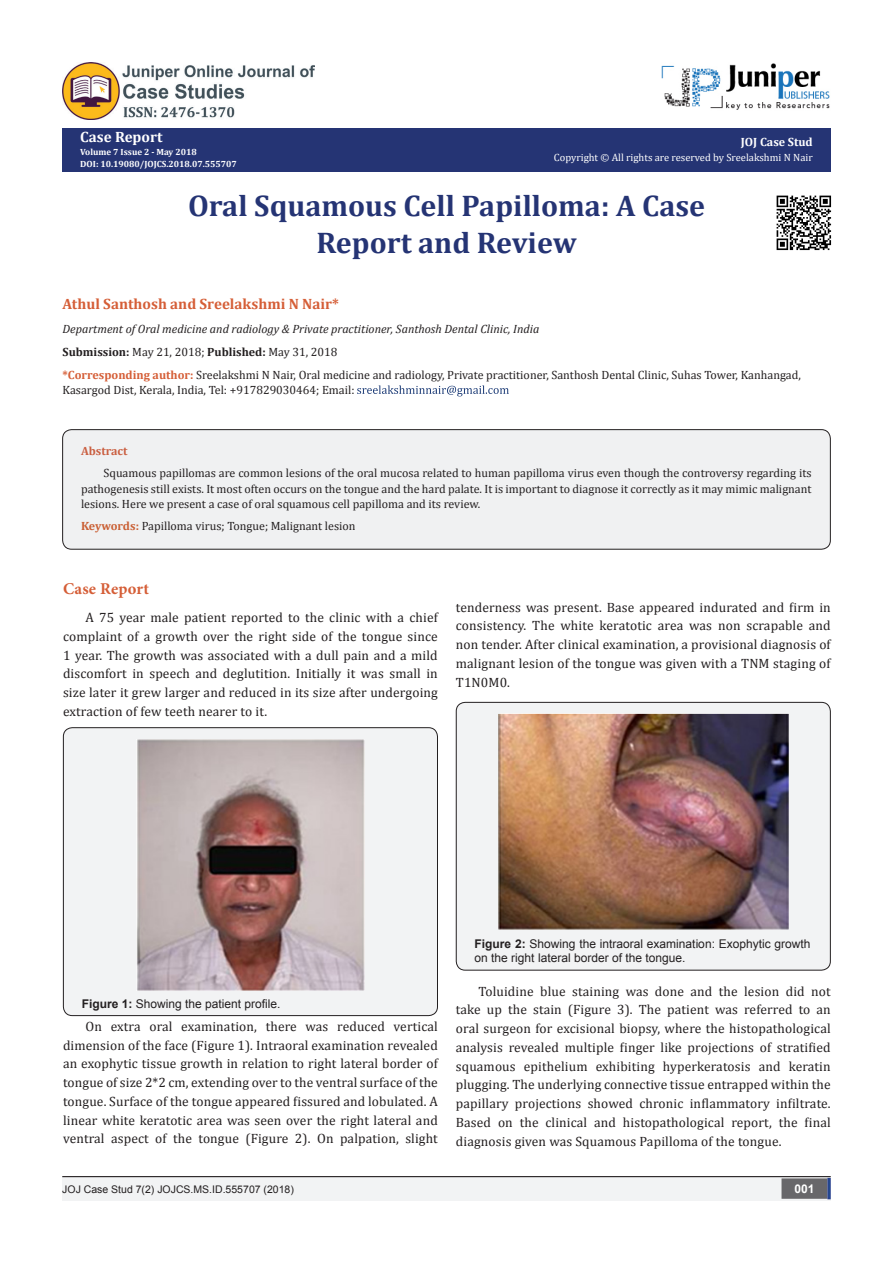
<style>
.page{position:relative;width:893px;height:1263px;background:#fff}
.page>*{position:absolute;margin:0;border:0;box-sizing:border-box;transform-origin:0 0}
.t1{font:700 30px "Cambria";color:#253474}
.List_Paragraph{font:700 16.5px "Minion Pro";letter-spacing:.015em;color:#d55e37}
.t2{font:700 15px "Cambria";color:#d55e37}
.t3{font:700 15px "Cambria";color:#fff}
.List_Paragraph-2{font:13.5px/18.8px "Cambria";letter-spacing:.01em;color:#231f20;text-align:justify}
.t4{font:12px/15.8px "Cambria";color:#231f20}
.t5{font:12px/14.4px "Arial";color:#231f20}
.t6{font:italic 12px "Cambria";color:#231f20}
.t7{font:700 12px "Cambria";color:#231f20}
.t8{font:700 12px "Cambria";color:#fff}
.t9{font:700 12px "Cambria";color:#ca5f41}
.t10{font:700 12px "Arial";color:#fff}
.t11{font:10.5px "Cambria";color:#fff}
.t12{font:10.5px "Arial";color:#231f20}
.t13{font:700 9px "Cambria";color:#fff}
.s1{font-weight:400}
.s2{font-weight:700;color:#d55e37}
.s3{font-weight:700;color:#ca6035}
.s4{font-weight:700}
</style>
<div class="page">
<div style="left:62px;top:129px;width:769px;height:43px;background:#253474"></div>
<svg style="left:357px;top:385px;width:152px;height:11px"></svg>
<div style="left:62px;top:1177px;width:494px;height:24px;background:#f2f3f4"></div>
<div style="left:503px;top:1177px;width:328px;height:24px;background:#f2f3f4"></div>
<div style="left:782px;top:1179px;width:45px;height:19px;background:#68676a"></div>
<div style="left:781px;top:1178px;width:46px;height:21px;border:2px solid #68676a"></div>
<svg style="left:827px;top:1178px;width:4px;height:21px"></svg>
<img style="left:662px;top:63px;width:168px;height:47px">
<div style="left:63px;top:728px;width:374px;height:287px;background:#f2f3f4;border-radius:9px"></div>
<div style="left:63px;top:727px;width:375px;height:289px;border:1px solid #231f20;border-radius:9px"></div>
<img style="left:137px;top:739px;width:227px;height:251px">
<div style="left:456px;top:702px;width:374px;height:268px;background:#f2f3f4;border-radius:9px"></div>
<div style="left:456px;top:702px;width:375px;height:268px;border:1px solid #231f20;border-radius:9px"></div>
<img style="left:498px;top:714px;width:290px;height:216px">
<img style="left:62px;top:62px;width:253px;height:58px">
<hr style="left:62px;top:1176px;width:769px;height:1px;background:#231f20">
<div style="left:63px;top:430px;width:767px;height:119px;background:#f0f1f2;border-radius:9px"></div>
<div style="left:62px;top:429px;width:769px;height:121px;border:1px solid #231f20;border-radius:9px"></div>
<img style="left:776px;top:195px;width:56px;height:56px">
<p class="t3" style="left:80px;top:127px;width:84px">Case Report</p>
<p class="t13" style="left:80px;top:145px;width:118px">Volume 7 Issue 2 - May 2018</p>
<p class="t13" style="left:80px;top:157px;width:158px">DOI: 10.19080/JOJCS.2018.07.555707</p>
<p class="t8" style="left:741px;top:133px;width:73px">JOJ Case Stud</p>
<p class="t11" style="left:554px;top:151px;width:260px">Copyright © All rights are reserved by Sreelakshmi N Nair</p>
<p class="t1" style="left:188px;top:184px;width:518px">Oral Squamous Cell Papilloma: A Case</p>
<p class="t1" style="left:317px;top:222px;width:261px">Report and Review</p>
<p class="t2" style="left:63px;top:293px;width:278px">Athul Santhosh and Sreelakshmi N Nair*</p>
<p class="t6" style="left:63px;top:320px;width:478px">Department of Oral medicine and radiology &amp; Private practitioner, Santhosh Dental Clinic, India</p>
<p class="t7" style="left:63px;top:343px;width:277px">Submission: <span class="s1">May 21, 2018;</span> Published: <span class="s1">May 31, 2018</span></p>
<p class="t4" style="left:63px;top:368px;width:740px;line-height:14.4px"><span class="s2">*Corresponding author:</span> Sreelakshmi N Nair, Oral medicine and radiology, Private practitioner, Santhosh Dental Clinic, Suhas Tower, Kanhangad,<br>Kasargod Dist, Kerala, India, Tel: +917829030464; Email:</p>
<p class="t9" style="left:81px;top:442px;width:48px">Abstract</p>
<p class="t4" style="left:81px;top:465px;width:732px;text-align:justify;text-indent:22px">Squamous papillomas are common lesions of the oral mucosa related to human papilloma virus even though the controversy regarding its pathogenesis still exists. It most often occurs on the tongue and the hard palate. It is important to diagnose it correctly as it may mimic malignant lesions. Here we present a case of oral squamous cell papilloma and its review.</p>
<p class="t4" style="left:81px;top:518px;width:276px"><span class="s3">Keywords:</span> Papilloma virus; Tongue; Malignant lesion</p>
<p class="List_Paragraph" style="left:63px;top:577px;width:88px">Case Report</p>
<p class="List_Paragraph-2" style="left:63px;top:608px;width:376px;text-indent:22px">A 75 year male patient reported to the clinic with a chief complaint of a growth over the right side of the tongue since 1 year. The growth was associated with a dull pain and a mild discomfort in speech and deglutition. Initially it was small in size later it grew larger and reduced in its size after undergoing extraction of few teeth nearer to it.</p>
<p class="List_Paragraph-2" style="left:456px;top:597px;width:376px">tenderness was present. Base appeared indurated and firm in consistency. The white keratotic area was non scrapable and non tender. After clinical examination, a provisional diagnosis of malignant lesion of the tongue was given with a TNM staging of T1N0M0.</p>
<p class="t5" style="left:82px;top:996px;width:200px"><span class="s4">Figure 1:</span> Showing the patient profile.</p>
<p class="List_Paragraph-2" style="left:63px;top:1017px;width:376px;text-indent:22px">On extra oral examination, there was reduced vertical dimension of the face (Figure 1). Intraoral examination revealed an exophytic tissue growth in relation to right lateral border of tongue of size 2*2 cm, extending over to the ventral surface of the tongue. Surface of the tongue appeared fissured and lobulated. A linear white keratotic area was seen over the right lateral and ventral aspect of the tongue (Figure 2). On palpation, slight</p>
<p class="t5" style="left:475px;top:937px;width:337px"><span class="s4">Figure 2:</span> Showing the intraoral examination: Exophytic growth on the right lateral border of the tongue.</p>
<p class="List_Paragraph-2" style="left:456px;top:981px;width:376px;text-indent:22px">Toluidine blue staining was done and the lesion did not take up the stain (Figure 3). The patient was referred to an oral surgeon for excisional biopsy, where the histopathological analysis revealed multiple finger like projections of stratified squamous epithelium exhibiting hyperkeratosis and keratin plugging. The underlying connective tissue entrapped within the papillary projections showed chronic inflammatory infiltrate.<br>Based on the clinical and histopathological report, the final diagnosis given was Squamous Papilloma of the tongue.</p>
<p class="t12" style="left:62px;top:1182px;width:233px">JOJ Case Stud 7(2) JOJCS.MS.ID.555707 (2018)</p>
<p class="t10" style="left:794px;top:1181px;width:22px">001</p>
</div>
